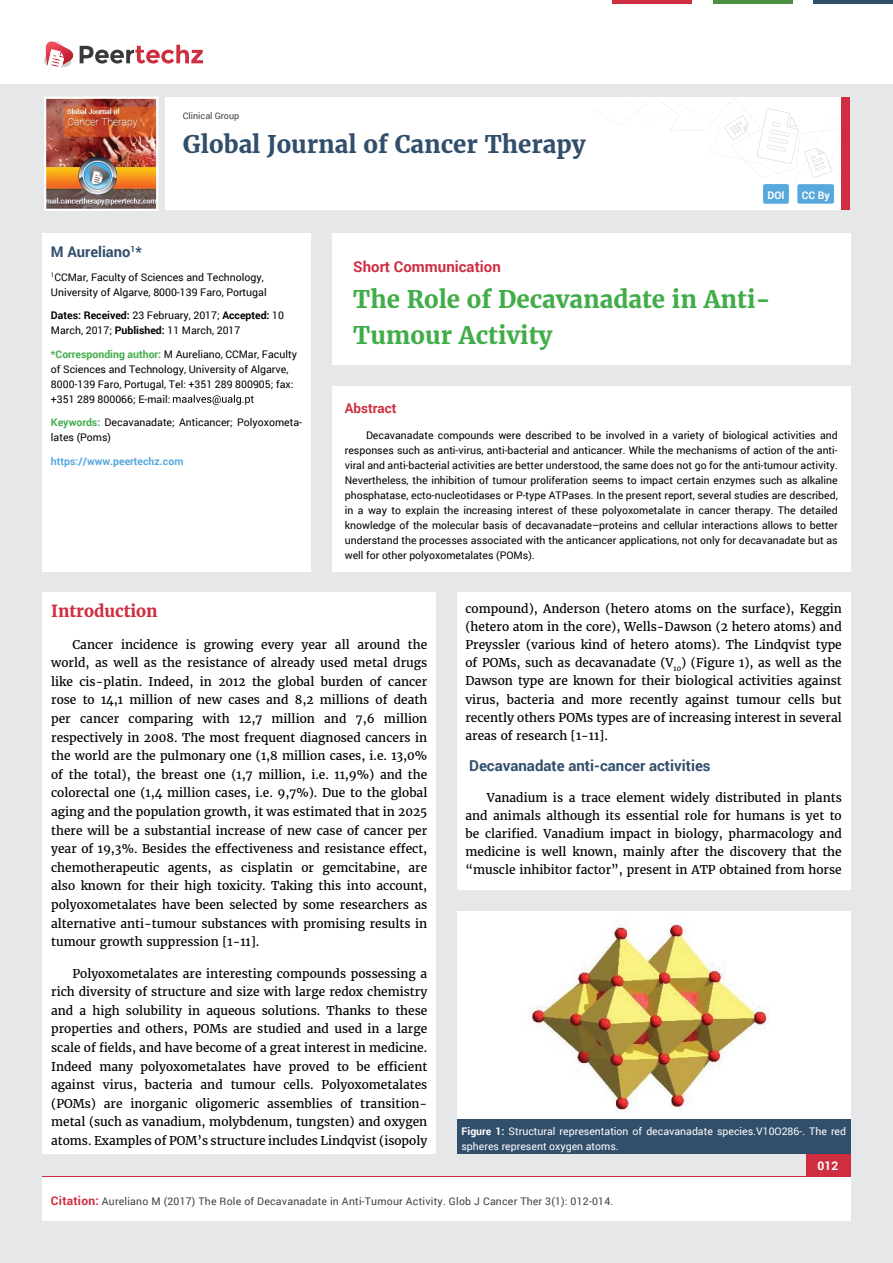
<style>
.page{position:relative;width:893px;height:1263px;background:#e6e7e8}
.page>*{position:absolute;margin:0;border:0;box-sizing:border-box;transform-origin:0 0}
.t1{font:700 24px/36px "Merriweather";color:#41ad49}
.t2{font:700 24px "Merriweather";color:#314e6b}
.t3{font:700 16.5px "Merriweather";color:#cf2e41}
.t4{font:700 15px "Roboto";color:#314e6b}
.t5{font:700 15px "Roboto";color:#cf2e41}
.t6{font:700 14.7px "Roboto";color:#314e6b}
.t7{font:700 13.5px "Roboto";color:#cf2e41}
.t8{font:12px/18.6px "Merriweather";color:#000;text-align:justify}
.t9{font:700 12px "Roboto";color:#fff}
.t10{font:10.5px/15px "Roboto";color:#000}
.t11{font:10.5px/15px "Roboto";color:#fff}
.t12{font:10.5px "Roboto";letter-spacing:.02em;color:#414042}
.t13{font:700 10.5px "Roboto";color:#56a8dd}
.t14{font:700 10.5px "Roboto";color:#fff}
.t15{font:9px "Roboto";color:#414042}
.s1{font-weight:700}
.s2{font-weight:700;color:#41ad49}
.s3{font-weight:700;font-size:12px;color:#cf2e41}
</style>
<div class="page">
<div style="left:165px;top:98px;width:684px;height:112px;background:#fff"></div>
<svg style="left:596px;top:99px;width:245px;height:79px"></svg>
<div style="left:841px;top:98px;width:8px;height:112px;background:#cf2e41"></div>
<img style="left:44px;top:97px;width:114px;height:114px">
<div style="left:0;top:0;width:893px;height:83px;background:#fff"></div>
<svg style="left:44px;top:41px;width:159px;height:27px"></svg>
<div style="left:763px;top:184px;width:26px;height:20px;background:#56a8dd;border-radius:2px"></div>
<div style="left:797px;top:184px;width:37px;height:20px;background:#56a8dd;border-radius:2px"></div>
<hr style="left:713px;top:0;width:79px;height:3px;background:#4d9041">
<hr style="left:612px;top:0;width:80px;height:3px;background:#cf2e41">
<hr style="left:813px;top:0;width:80px;height:3px;background:#314e6b">
<div style="left:806px;top:1154px;width:44px;height:51px;background:#cf2e41"></div>
<div style="left:42px;top:1177px;width:809px;height:43px;background:#fff"></div>
<div style="left:332px;top:386px;width:518px;height:185px;background:#fff"></div>
<div style="left:332px;top:233px;width:518px;height:132px;background:#fff"></div>
<div style="left:42px;top:233px;width:269px;height:338px;background:#fff"></div>
<svg style="left:173px;top:395px;width:81px;height:10px"></svg>
<div style="left:43px;top:593px;width:393px;height:561px;background:#fff"></div>
<div style="left:457px;top:593px;width:393px;height:297px;background:#fff"></div>
<div style="left:457px;top:911px;width:393px;height:209px;background:#fff"></div>
<div style="left:457px;top:1120px;width:393px;height:34px;background:#314e6b"></div>
<img style="left:530px;top:923px;width:239px;height:190px">
<p class="t15" style="left:183px;top:110px;width:58px">Clinical Group</p>
<h1 class="t2" style="left:183px;top:129px;width:404px">Global Journal of Cancer Therapy</h1>
<p class="t14" style="left:767px;top:188px;width:19px">DOI</p>
<p class="t14" style="left:802px;top:188px;width:29px">CC By</p>
<p class="t6" style="left:51px;top:242px;width:92px">M Aureliano<sup>1</sup>*</p>
<p class="t10" style="left:51px;top:269px;width:217px"><sup>1</sup>CCMar, Faculty of Sciences and Technology,<br>University of Algarve, 8000-139 Faro, Portugal</p>
<p class="t10" style="left:51px;top:308px;width:235px"><span class="s1">Dates: Received:</span> 23 February, 2017; <span class="s1">Accepted:</span> 10<br>March, 2017; <span class="s1">Published:</span> 11 March, 2017</p>
<p class="t10" style="left:51px;top:346px;width:247px"><span class="s2">*Corresponding author:</span> M Aureliano, CCMar, Faculty of Sciences and Technology, University of Algarve, 8000-139 Faro, Portugal, Tel: +351 289 800905; fax: +351 289 800066; E-mail:</p>
<p class="t10" style="left:51px;top:415px;width:253px"><span class="s2">Keywords:</span> Decavanadate; Anticancer; Polyoxometa&shy;lates (Poms)</p>
<p class="t13" style="left:51px;top:454px;width:134px">https://www.peertechz.com</p>
<p class="t5" style="left:353px;top:256px;width:149px">Short Communication</p>
<h1 class="t1" style="left:353px;top:281px;width:419px">The Role of Decavanadate in Anti-<br>Tumour Activity</h1>
<p class="t7" style="left:345px;top:399px;width:53px">Abstract</p>
<p class="t10" style="left:345px;top:427px;width:494px;text-align:justify;text-indent:21px">Decavanadate compounds were described to be involved in a variety of biological activities and responses such as anti-virus, anti-bacterial and anticancer. While the mechanisms of action of the anti&shy;viral and anti-bacterial activities are better understood, the same does not go for the anti-tumour activity.<br>Nevertheless, the inhibition of tumour proliferation seems to impact certain enzymes such as alkaline phosphatase, ecto-nucleotidases or P-type ATPases. In the present report, several studies are described, in a way to explain the increasing interest of these polyoxometalate in cancer therapy. The detailed knowledge of the molecular basis of decavanadate–proteins and cellular interactions allows to better understand the processes associated with the anticancer applications, not only for decavanadate but as well for other polyoxometalates (POMs).</p>
<h2 class="t3" style="left:51px;top:601px;width:108px">Introduction</h2>
<p class="t8" style="left:51px;top:635px;width:378px;text-indent:21px">Cancer incidence is growing every year all around the world, as well as the resistance of already used metal drugs like cis-platin. Indeed, in 2012 the global burden of cancer rose to 14,1 million of new cases and 8,2 millions of death per cancer comparing with 12,7 million and 7,6 million respectively in 2008. The most frequent diagnosed cancers in the world are the pulmonary one (1,8 million cases, i.e. 13,0% of the total), the breast one (1,7 million, i.e. 11,9%) and the colorectal one (1,4 million cases, i.e. 9,7%). Due to the global aging and the population growth, it was estimated that in 2025 there will be a substantial increase of new case of cancer per year of 19,3%. Besides the effectiveness and resistance effect, chemotherapeutic agents, as cisplatin or gemcitabine, are also known for their high toxicity. Taking this into account, polyoxometalates have been selected by some researchers as alternative anti-tumour substances with promising results in tumour growth suppression [1-11].</p>
<p class="t8" style="left:51px;top:964px;width:378px;text-indent:21px">Polyoxometalates are interesting compounds possessing a rich diversity of structure and size with large redox chemistry and a high solubility in aqueous solutions. Thanks to these properties and others, POMs are studied and used in a large scale of fields, and have become of a great interest in medicine.<br>Indeed many polyoxometalates have proved to be efficient against virus, bacteria and tumour cells. Polyoxometalates (POMs) are inorganic oligomeric assemblies of transition&shy;metal (such as vanadium, molybdenum, tungsten) and oxygen atoms. Examples of POM’s structure includes Lindqvist (isopoly</p>
<p class="t8" style="left:465px;top:600px;width:378px;line-height:18.1px">compound), Anderson (hetero atoms on the surface), Keggin (hetero atom in the core), Wells-Dawson (2 hetero atoms) and Preyssler (various kind of hetero atoms). The Lindqvist type of POMs, such as decavanadate (V<sub>10</sub>) (Figure 1), as well as the Dawson type are known for their biological activities against virus, bacteria and more recently against tumour cells but recently others POMs types are of increasing interest in several areas of research [1-11].</p>
<p class="t4" style="left:469px;top:755px;width:243px">Decavanadate anti-cancer activities</p>
<p class="t8" style="left:465px;top:788px;width:378px;line-height:18.1px;text-indent:21px">Vanadium is a trace element widely distributed in plants and animals although its essential role for humans is yet to be clarified. Vanadium impact in biology, pharmacology and medicine is well known, mainly after the discovery that the “muscle inhibitor factor”, present in ATP obtained from horse</p>
<p class="t11" style="left:461px;top:1123px;width:386px"><span class="s1">Figure 1:</span> Structural representation of decavanadate species.V10O286-. The red spheres represent oxygen atoms.</p>
<p class="t9" style="left:817px;top:1158px;width:22px">012</p>
<p class="t12" style="left:51px;top:1194px;width:564px"><span class="s3">Citation:</span> Aureliano M (2017) The Role of Decavanadate in Anti-Tumour Activity. Glob J Cancer Ther 3(1): 012-014.</p>
</div>
